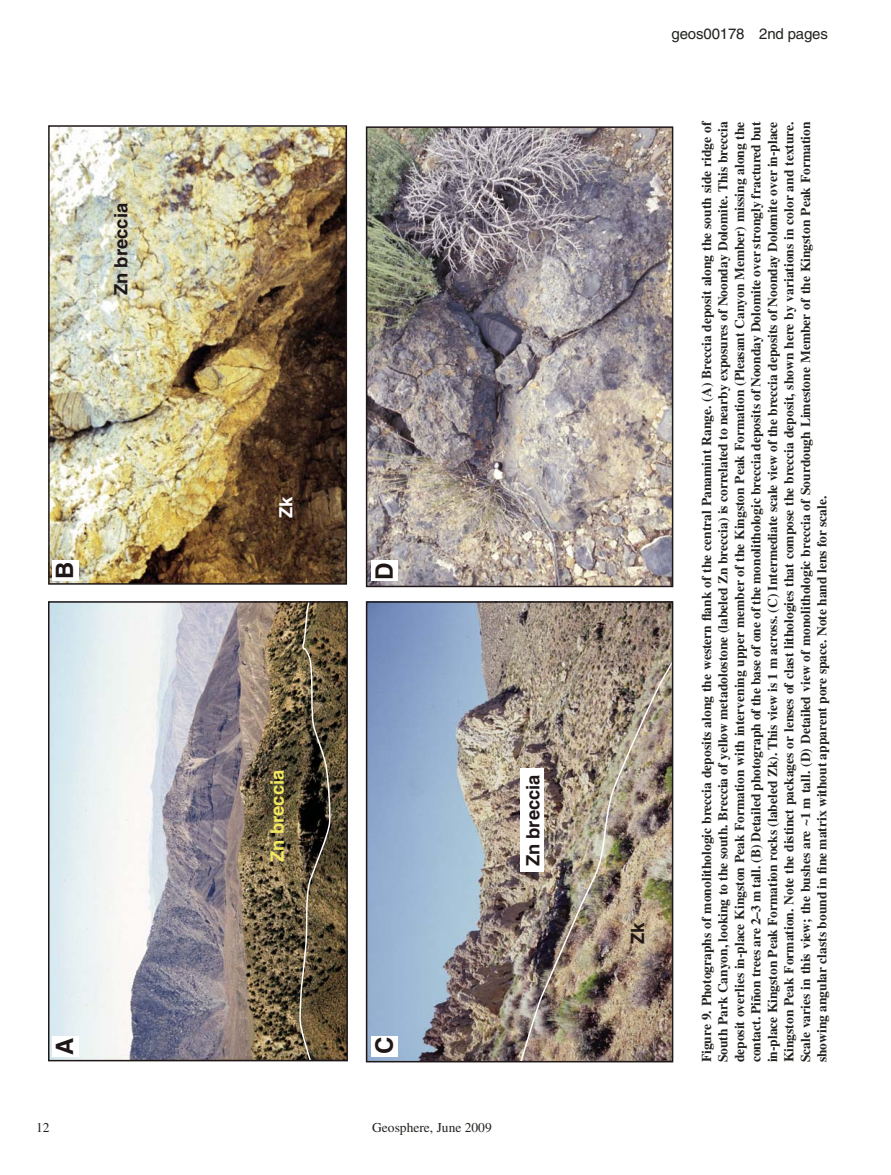
<style>
.page{position:relative;width:891px;height:1175px;background:#fff}
.page>*{position:absolute;margin:0;border:0;box-sizing:border-box;transform-origin:0 0}
.t1{font:700 24px "Helvetica";color:#1e1617}
.t2{font:700 18.45px "Helvetica";color:#1e1617}
.t3{font:700 18.45px "Helvetica";color:#f2e960}
.t4{font:700 18.45px "Helvetica";color:#fff}
.t5{font:15px "Helvetica";letter-spacing:-.01em;color:#20231e}
.t6{font:700 13.5px/16.5px "Times";color:#20231e;text-align:justify}
.t7{font:13.5px "Times";color:#20231e}
</style>
<div class="page">
<img style="left:369px;top:604px;width:301px;height:455px">
<img style="left:51px;top:128px;width:293px;height:453px">
<img style="left:51px;top:604px;width:294px;height:454px">
<img style="left:299px;top:604px;width:33px;height:454px">
<img style="left:519px;top:637px;width:155px;height:426px">
<img style="left:369px;top:129px;width:301px;height:455px">
<div style="left:48px;top:601px;width:300px;height:460px;border:2px solid #1e1617"></div>
<div style="left:48px;top:125px;width:299px;height:459px;border:2px solid #1e1617"></div>
<div style="left:366px;top:126px;width:307px;height:461px;border:2px solid #1e1617"></div>
<div style="left:366px;top:601px;width:307px;height:461px;border:2px solid #1e1617"></div>
<div style="left:52px;top:1035px;width:26px;height:21px;background:#fff"></div>
<div style="left:52px;top:560px;width:26px;height:21px;background:#fff"></div>
<div style="left:371px;top:560px;width:26px;height:21px;background:#fff"></div>
<div style="left:371px;top:1035px;width:26px;height:21px;background:#fff"></div>
<h2 class="t2" style="left:114px;top:295px;width:94px;rotate:-90deg">Zn breccia</h2>
<h2 class="t4" style="left:279px;top:518px;width:23px;rotate:-90deg">Zk</h2>
<h1 class="t1" style="left:56px;top:578px;width:19px;rotate:-90deg">B</h1>
<h1 class="t1" style="left:376px;top:579px;width:19px;rotate:-90deg">D</h1>
<h1 class="t1" style="left:56px;top:1054px;width:19px;rotate:-90deg">A</h1>
<h2 class="t3" style="left:270px;top:862px;width:94px;rotate:-90deg">Zn breccia</h2>
<h2 class="t2" style="left:526px;top:866px;width:94px;rotate:-90deg">Zn breccia</h2>
<h1 class="t1" style="left:376px;top:1054px;width:19px;rotate:-90deg">C</h1>
<p class="t7" style="left:36px;top:1122px;width:15px">12</p>
<p class="t7" style="left:372px;top:1122px;width:121px">Geosphere, June 2009</p>
<p class="t5" style="left:672px;top:28px;width:158px">geos00178 2nd pages</p>
<h2 class="t2" style="left:631px;top:944px;width:23px;rotate:-90deg">Zk</h2>
<p class="t6" style="left:699px;top:1062px;width:942px;rotate:-90deg">Figure 9. Photographs of monolithologic breccia deposits along the western flank of the central Panamint Range. (A) Breccia deposit along the south side ridge of South Park Canyon, looking to the south. Breccia of yellow metadolostone (labeled Zn breccia) is correlated to nearby exposures of Noonday Dolomite. This breccia deposit overlies in-place Kingston Peak Formation with intervening upper member of the Kingston Peak Formation (Pleasant Canyon Member) missing along the contact. Piñon trees are 2–3 m tall. (B) Detailed photograph of the base of one of the monolithologic breccia deposits of Noonday Dolomite over strongly fractured but in-place Kingston Peak Formation rocks (labeled Zk). This view is 1 m across. (C) Intermediate scale view of the breccia deposits of Noonday Dolomite over in-place Kingston Peak Formation. Note the distinct packages or lenses of clast lithologies that compose the breccia deposit, shown here by variations in color and texture.<br>Scale varies in this view; the bushes are ~1 m tall. (D) Detailed view of monolithologic breccia of Sourdough Limestone Member of the Kingston Peak Formation showing angular clasts bound in fine matrix without apparent pore space. Note hand lens for scale.</p>
</div>
